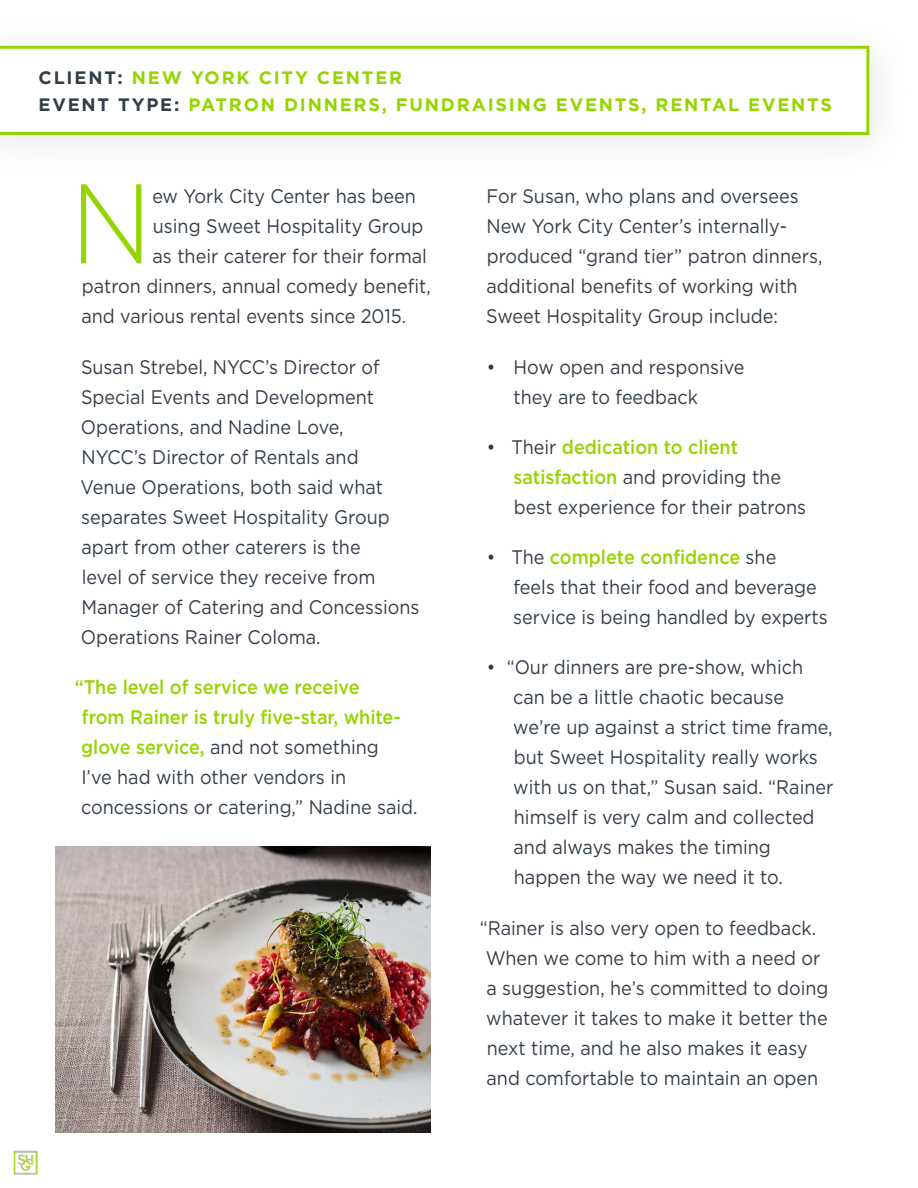
<style>
.page{position:relative;width:918px;height:1188px;background:#fff}
.page>*{position:absolute;margin:0;border:0;box-sizing:border-box;transform-origin:0 0}
.t1{font:300 113.1px "Gotham";color:#94d500;scale:.92 1}
.t2{font:19.65px/30px "Gotham";color:#333d47;scale:.92 1}
.t3{font:700 18px/27px "Gotham";letter-spacing:.1em;color:#94d500}
.s1{color:#333d47}
.s2{font-weight:500;color:#94d500}
</style>
<div class="page">
<img style="left:13px;top:1150px;width:25px;height:25px">
<svg style="left:0;top:46px;width:869px;height:89px"></svg>
<img style="left:55px;top:847px;width:375px;height:286px">
<p class="t3" style="left:39px;top:64px;width:795px"><span class="s1">CLIENT:</span> NEW YORK CITY CENTER<br><span class="s1">EVENT TYPE:</span> PATRON DINNERS, FUNDRAISING EVENTS, RENTAL EVENTS</p>
<h1 class="t1" style="left:70px;top:152px;width:91px">N</h1>
<p class="t2" style="left:152px;top:181px;width:288px">ew York City Center has been</p>
<p class="t2" style="left:153px;top:211px;width:296px">using Sweet Hospitality Group</p>
<p class="t2" style="left:153px;top:241px;width:300px">as their caterer for their formal</p>
<p class="t2" style="left:82px;top:271px;width:381px">patron dinners, annual comedy benefit,</p>
<p class="t2" style="left:81px;top:301px;width:355px">and various rental events since 2015.</p>
<p class="t2" style="left:80px;top:351px;width:370px">Susan Strebel, NYCC’s Director of<br>Special Events and Development<br>Operations, and Nadine Love,<br>NYCC’s Director of Rentals and<br>Venue Operations, both said what separates Sweet Hospitality Group apart from other caterers is the<br>level of service they receive from<br>Manager of Catering and Concessions<br>Operations Rainer Coloma.</p>
<p class="t2" style="left:81px;top:672px;width:367px;text-indent:-6px"><span class="s2">“The level of service we receive<br>from Rainer is truly five-star, white&shy;glove service,</span> and not something<br>I’ve had with other vendors in concessions or catering,” Nadine said.</p>
<p class="t2" style="left:486px;top:181px;width:367px">For Susan, who plans and oversees New York City Center’s internally&shy;produced “grand tier” patron dinners, additional benefits of working with Sweet Hospitality Group include:</p>
<p class="t2" style="left:514px;top:351px;width:252px;text-indent:-27px">• How open and responsive they are to feedback</p>
<p class="t2" style="left:513px;top:431px;width:320px;text-indent:-27px">• Their <span class="s2">dedication to client satisfaction</span> and providing the best experience for their patrons</p>
<p class="t2" style="left:513px;top:542px;width:343px;text-indent:-27px">• The <span class="s2">complete confidence</span> she<br>feels that their food and beverage service is being handled by experts</p>
<p class="t2" style="left:513px;top:652px;width:350px;text-indent:-26px">• “Our dinners are pre-show, which can be a little chaotic because we’re up against a strict time frame, but Sweet Hospitality really works with us on that,” Susan said. “Rainer himself is very calm and collected and always makes the timing happen the way we need it to.</p>
<p class="t2" style="left:486px;top:912px;width:374px;text-indent:-6px">“Rainer is also very open to feedback.<br>When we come to him with a need or a suggestion, he’s committed to doing whatever it takes to make it better the next time, and he also makes it easy and comfortable to maintain an open</p>
</div>
